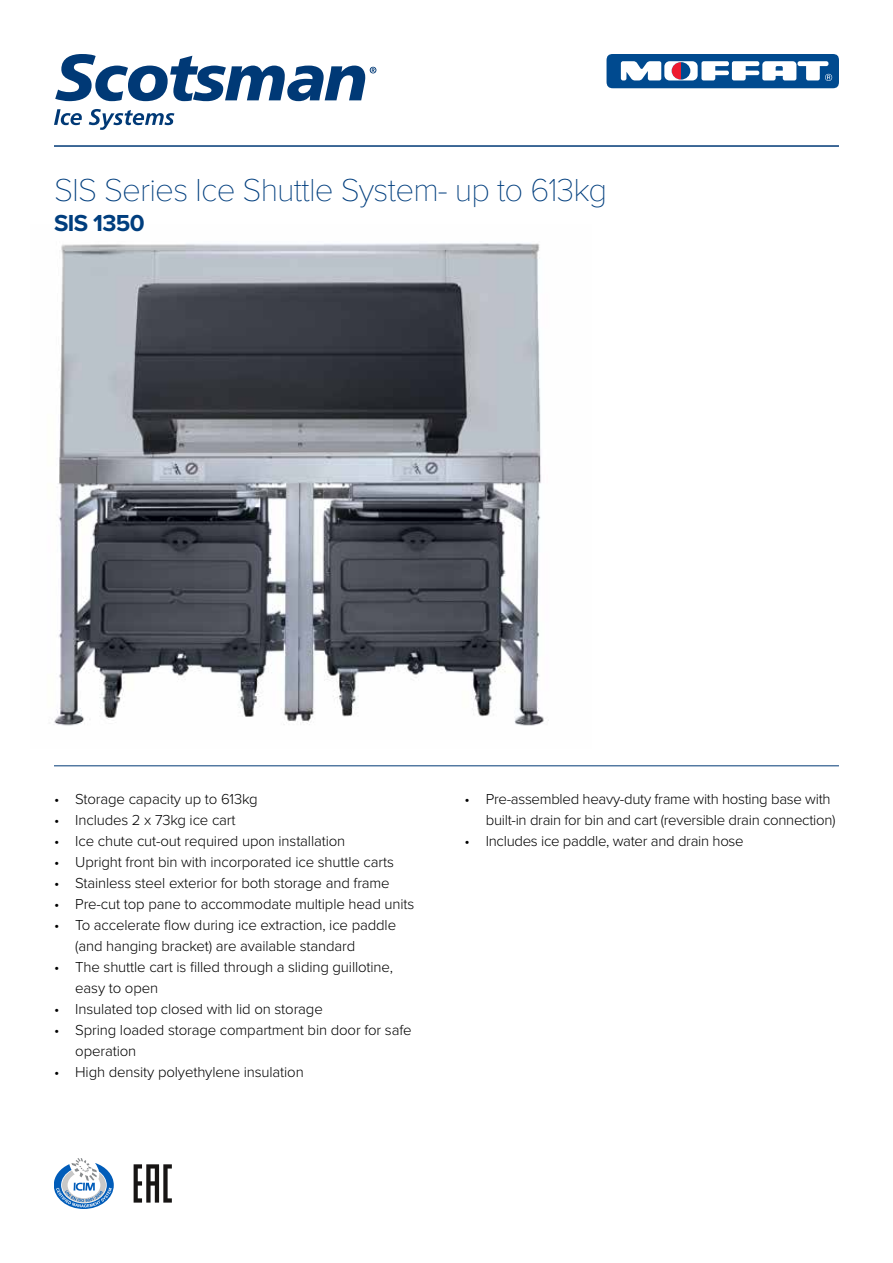
<style>
.page{position:relative;width:893px;height:1263px;background:#fff}
.page>*{position:absolute;margin:0;border:0;box-sizing:border-box;transform-origin:0 0}
.t1{font:100 33px "Proxima Nova T";letter-spacing:-.025em;color:#003e7e}
.t2{font:700 24px "Proxima Nova";letter-spacing:-.025em;color:#003e7e}
.t3{font:300 15px/21px "Proxima Nova";letter-spacing:-.01em;color:#000}
</style>
<div class="page">
<img style="left:54px;top:243px;width:495px;height:483px">
<svg style="left:55px;top:54px;width:321px;height:47px"></svg>
<svg style="left:54px;top:109px;width:28px;height:16px"></svg>
<svg style="left:89px;top:109px;width:85px;height:21px"></svg>
<hr style="left:54px;top:145px;width:785px;height:2px;background:#003976">
<hr style="left:54px;top:765px;width:785px;height:1px;background:#003976">
<svg style="left:606px;top:54px;width:233px;height:34px"></svg>
<svg style="left:54px;top:1158px;width:60px;height:51px"></svg>
<svg style="left:134px;top:1164px;width:38px;height:38px"></svg>
<h1 class="t1" style="left:54px;top:176px;width:555px">SIS Series Ice Shuttle System- up to 613kg</h1>
<h2 class="t2" style="left:54px;top:213px;width:92px">SIS 1350</h2>
<p class="t3" style="left:54px;top:788px;width:205px">• Storage capacity up to 613kg</p>
<p class="t3" style="left:54px;top:809px;width:183px">• Includes 2 x 73kg ice cart</p>
<p class="t3" style="left:54px;top:830px;width:293px">• Ice chute cut-out required upon installation</p>
<p class="t3" style="left:54px;top:851px;width:341px">• Upright front bin with incorporated ice shuttle carts</p>
<p class="t3" style="left:54px;top:872px;width:337px">• Stainless steel exterior for both storage and frame</p>
<p class="t3" style="left:54px;top:893px;width:362px">• Pre-cut top pane to accommodate multiple head units</p>
<p class="t3" style="left:75px;top:914px;width:322px;text-indent:-21px">• To accelerate flow during ice extraction, ice paddle (and hanging bracket) are available standard</p>
<p class="t3" style="left:75px;top:956px;width:319px;text-indent:-21px">• The shuttle cart is filled through a sliding guillotine, easy to open</p>
<p class="t3" style="left:54px;top:998px;width:270px">• Insulated top closed with lid on storage</p>
<p class="t3" style="left:75px;top:1019px;width:338px;text-indent:-21px">• Spring loaded storage compartment bin door for safe operation</p>
<p class="t3" style="left:54px;top:1061px;width:251px">• High density polyethylene insulation</p>
<p class="t3" style="left:486px;top:788px;width:351px;text-indent:-21px">• Pre-assembled heavy-duty frame with hosting base with built-in drain for bin and cart (reversible drain connection)</p>
<p class="t3" style="left:465px;top:830px;width:281px">• Includes ice paddle, water and drain hose</p>
</div>
